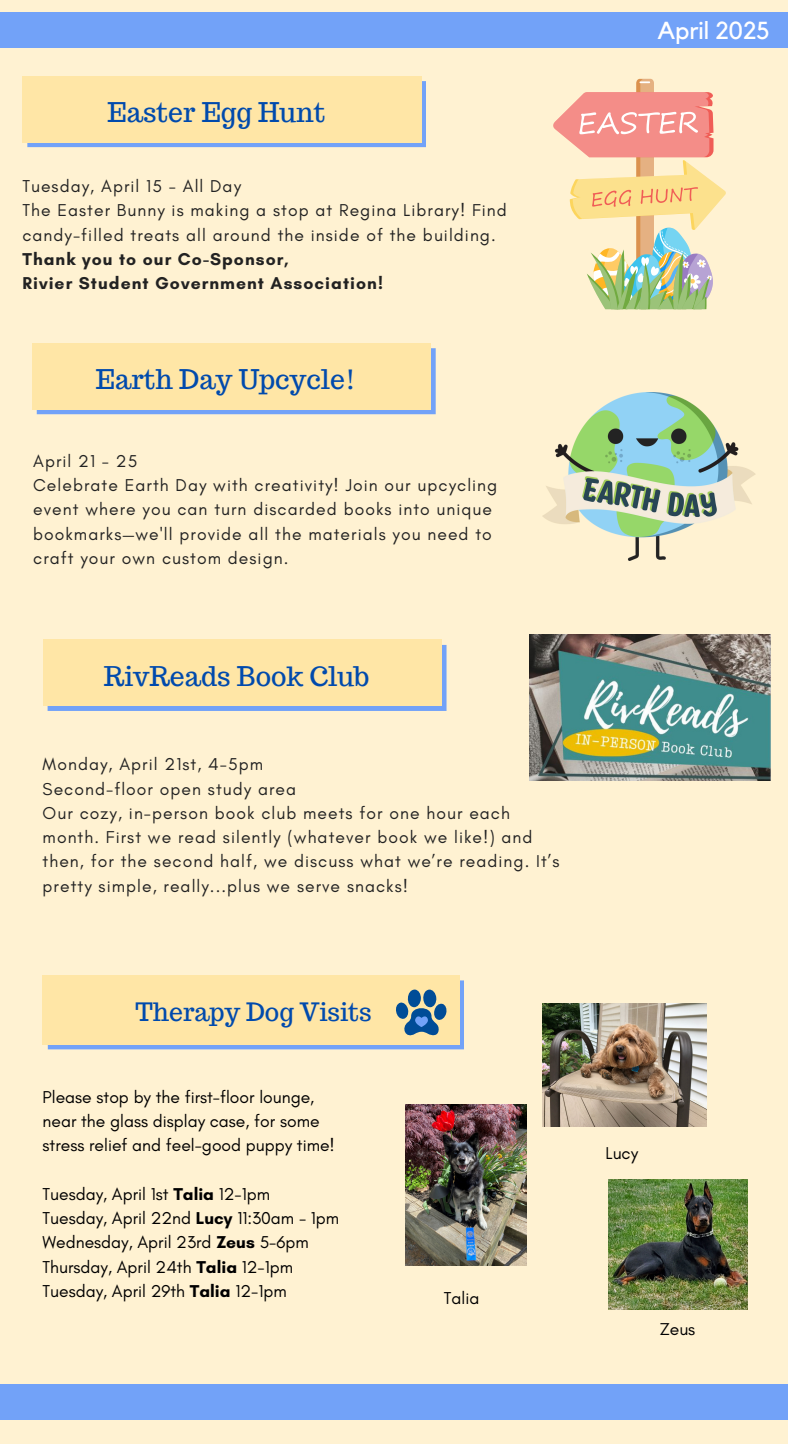
<style>
.page{position:relative;width:788px;height:1444px;background:#fff2d2}
.page>*{position:absolute;margin:0;border:0;box-sizing:border-box;transform-origin:0 0}
.t1{font:26.51px "Trocchi";color:#004aad}
.t2{font:24.76px "Trocchi";color:#004aad}
.t3{font:24.5px "Kollektif";color:#fff}
.t4{font:17.5px/24.3px "Glacial Indifference";letter-spacing:.06em;color:#222}
.t5{font:17.5px/24.3px "Glacial Indifference";color:#000}
.t6{font:700 17.5px "Glacial Indifference";letter-spacing:.06em;color:#222}
.s1{font-weight:700}
</style>
<div class="page">
<div style="left:0;top:12px;width:788px;height:35px;background:#72a2f8"></div>
<div style="left:0;top:1384px;width:788px;height:35px;background:#72a2f8"></div>
<div style="left:43px;top:975px;width:416px;height:69px;background:#ffe6a6"></div>
<img style="left:608px;top:1180px;width:139px;height:129px">
<img style="left:405px;top:1104px;width:121px;height:161px">
<svg style="left:48px;top:980px;width:416px;height:69px"></svg>
<div style="left:48px;top:645px;width:398px;height:66px;background:#72a2f8"></div>
<div style="left:43px;top:640px;width:398px;height:66px;background:#ffe6a6"></div>
<img style="left:529px;top:634px;width:241px;height:146px">
<svg style="left:27px;top:81px;width:399px;height:66px;background:#8eafe7"></svg>
<div style="left:22px;top:76px;width:399px;height:66px;background:#ffe6a6"></div>
<svg style="left:553px;top:79px;width:173px;height:230px"></svg>
<img style="left:542px;top:1003px;width:164px;height:123px">
<svg style="left:37px;top:348px;width:398px;height:66px;background:#8eafe7"></svg>
<div style="left:32px;top:343px;width:398px;height:66px;background:#ffe6a6"></div>
<img style="left:542px;top:392px;width:213px;height:169px">
<h1 class="t1" style="left:107px;top:95px;width:219px">Easter Egg Hunt</h1>
<p class="t4" style="left:22px;top:174px;width:220px">Tuesday, April 15 - All Day</p>
<p class="t4" style="left:22px;top:198px;width:486px">The Easter Bunny is making a stop at Regina Library! Find candy-filled treats all around the inside of the building.</p>
<p class="t6" style="left:22px;top:248px;width:268px">Thank you to our Co-Sponsor,</p>
<p class="t6" style="left:22px;top:272px;width:362px">Rivier Student Government Association!</p>
<p class="t1" style="left:96px;top:362px;width:262px">Earth Day Upcycle!</p>
<p class="t4" style="left:33px;top:448px;width:106px">April 21 - 25</p>
<p class="t4" style="left:33px;top:473px;width:465px">Celebrate Earth Day with creativity! Join our upcycling event where you can turn discarded books into unique bookmarks—we'll provide all the materials you need to craft your own custom design.</p>
<h1 class="t1" style="left:104px;top:659px;width:267px">RivReads Book Club</h1>
<p class="t4" style="left:43px;top:752px;width:222px">Monday, April 21st, 4-5pm</p>
<h1 class="t4" style="left:43px;top:776px;width:255px">Second-floor open study area</h1>
<h1 class="t4" style="left:43px;top:800px;width:518px">Our cozy, in-person book club meets for one hour each month. First we read silently (whatever book we like!) and then, for the second half, we discuss what we’re reading. It’s pretty simple, really...plus we serve snacks!</h1>
<p class="t2" style="left:135px;top:995px;width:238px">Therapy Dog Visits</p>
<p class="t5" style="left:43px;top:1084px;width:294px">Please stop by the first-floor lounge, near the glass display case, for some stress relief and feel-good puppy time!</p>
<p class="t5" style="left:43px;top:1181px;width:229px">Tuesday, April 1st <span class="s1">Talia</span> 12-1pm</p>
<p class="t5" style="left:43px;top:1206px;width:298px">Tuesday, April 22nd <span class="s1">Lucy</span> 11:30am - 1pm</p>
<p class="t5" style="left:43px;top:1230px;width:267px">Wednesday, April 23rd <span class="s1">Zeus</span> 5-6pm</p>
<h1 class="t5" style="left:43px;top:1254px;width:252px">Thursday, April 24th <span class="s1">Talia</span> 12-1pm</h1>
<p class="t5" style="left:43px;top:1279px;width:245px">Tuesday, April 29th <span class="s1">Talia</span> 12-1pm</p>
<p class="t5" style="left:444px;top:1286px;width:37px">Talia</p>
<p class="t3" style="left:657px;top:20px;width:114px">April 2025</p>
<p class="t5" style="left:605px;top:1140px;width:34px">Lucy</p>
<p class="t5" style="left:659px;top:1317px;width:37px">Zeus</p>
</div>
